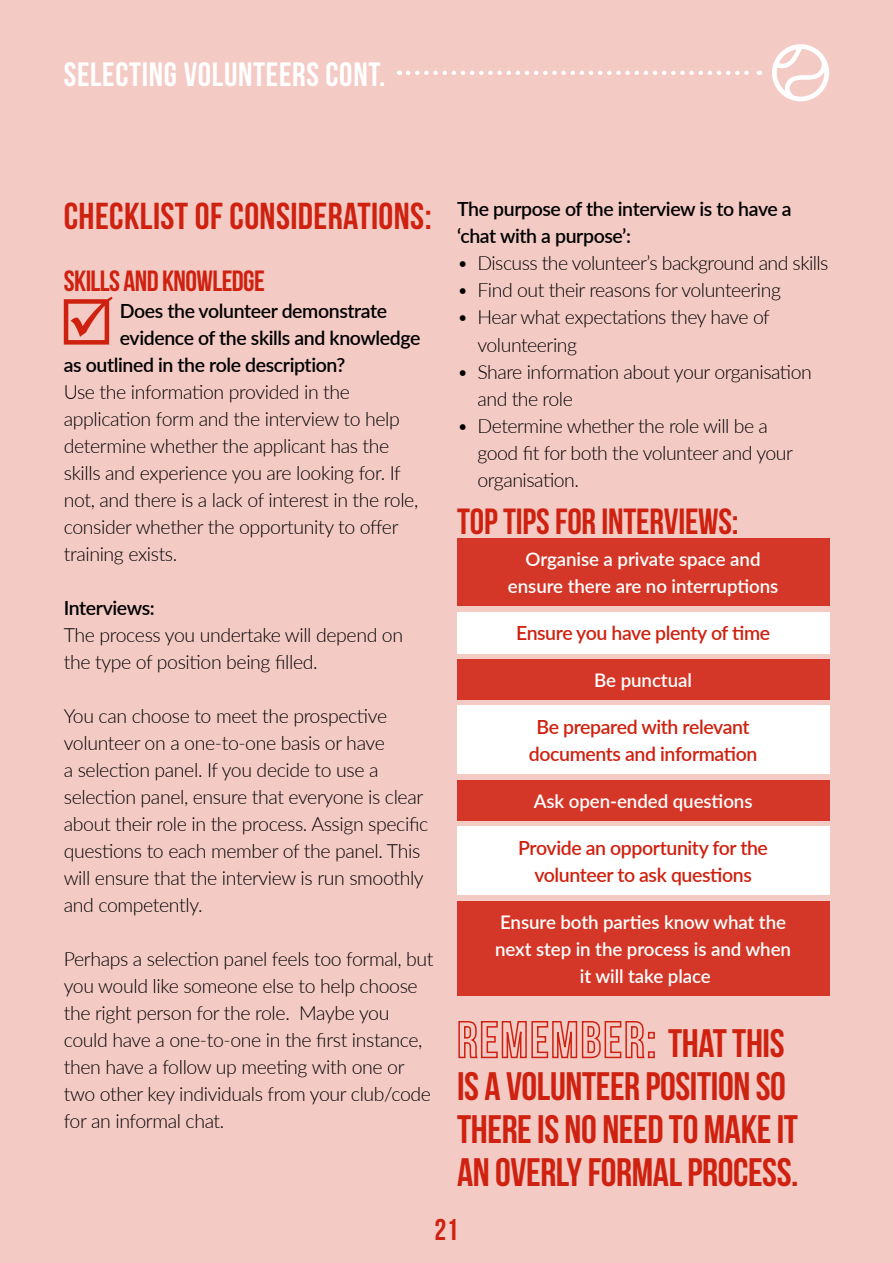
<style>
.page{position:relative;width:893px;height:1263px;background:#f4cac5}
.page>*{position:absolute;margin:0;border:0;box-sizing:border-box;transform-origin:0 0}
.t1{font:39.75px/42.8px "Bebas Neue";letter-spacing:-.01em;color:#cf210f}
.t2{font:37.5px "Bebas Neue";letter-spacing:.01em;color:#cf210f}
.t3{font:36.3px "Bebas Neue";letter-spacing:-.005em;color:#cf210f}
.t4{font:33.75px "Bebas Neue";letter-spacing:.02em;color:#fff}
.t5{font:30px "Bebas Neue";color:#cf210f}
.t6{font:29.25px "Bebas Neue";letter-spacing:-.02em;color:#cf210f}
.t7{font:300 19.5px/27px "Lato";letter-spacing:-.02em;color:#000}
.t8{font:600 19.5px/27px "Lato";letter-spacing:-.02em;color:#000}
.t9{font:600 19.5px/27px "Lato";letter-spacing:-.02em;color:#cf210f;text-align:center}
.t10{font:600 18.75px/27px "Lato";letter-spacing:-.005em;color:#fff;text-align:center}
.s1{color:#cf210f}
</style>
<div class="page">
<svg style="left:408px;top:71px;width:352px;height:4px"></svg>
<svg style="left:772px;top:44px;width:57px;height:57px"></svg>
<div style="left:457px;top:538px;width:372px;height:68px;background:#d43727"></div>
<div style="left:457px;top:659px;width:372px;height:41px;background:#d43727"></div>
<div style="left:457px;top:780px;width:372px;height:41px;background:#d43727"></div>
<div style="left:457px;top:901px;width:372px;height:94px;background:#d43727"></div>
<div style="left:457px;top:612px;width:372px;height:41px;background:#fff"></div>
<div style="left:457px;top:706px;width:372px;height:68px;background:#fff"></div>
<div style="left:457px;top:827px;width:372px;height:68px;background:#fff"></div>
<svg style="left:458px;top:1021px;width:197px;height:38px"></svg>
<h3 class="t4" style="left:64px;top:56px;width:323px">SELECTING VOLUNTEERS CONT.</h3>
<h2 class="t2" style="left:64px;top:196px;width:369px">CHECKLIST OF CONSIDERATIONS:</h2>
<h3 class="t6" style="left:64px;top:264px;width:203px">SKILLS AND KNOWLEDGE</h3>
<p class="t8" style="left:58px;top:296px;width:330px"><span class="s1">☑</span> Does the volunteer demonstrate</p>
<p class="t8" style="left:120px;top:323px;width:302px">evidence of the skills and knowledge</p>
<p class="t8" style="left:64px;top:350px;width:283px">as outlined in the role description?</p>
<p class="t7" style="left:64px;top:377px;width:356px">Use the information provided in the application form and the interview to help determine whether the applicant has the skills and experience you are looking for. If not, and there is a lack of interest in the role, consider whether the opportunity to offer training exists.</p>
<p class="t8" style="left:64px;top:593px;width:93px">Interviews:</p>
<p class="t7" style="left:64px;top:620px;width:341px">The process you undertake will depend on the type of position being filled.</p>
<p class="t7" style="left:64px;top:701px;width:366px">You can choose to meet the prospective volunteer on a one-to-one basis or have<br>a selection panel. If you decide to use a selection panel, ensure that everyone is clear about their role in the process. Assign specific questions to each member of the panel. This will ensure that the interview is run smoothly and competently.</p>
<p class="t7" style="left:64px;top:944px;width:371px">Perhaps a selection panel feels too formal, but you would like someone else to help choose the right person for the role. Maybe you could have a one-to-one in the first instance, then have a follow up meeting with one or two other key individuals from your club/code for an informal chat.</p>
<p class="t8" style="left:457px;top:195px;width:336px">The purpose of the interview is to have a ‘chat with a purpose’:</p>
<p class="t7" style="left:457px;top:249px;width:373px">• Discuss the volunteer’s background and skills</p>
<p class="t7" style="left:457px;top:276px;width:325px">• Find out their reasons for volunteering</p>
<p class="t7" style="left:477px;top:303px;width:294px;text-indent:-20px">• Hear what expectations they have of volunteering</p>
<p class="t7" style="left:477px;top:357px;width:336px;text-indent:-20px">• Share information about your organisation and the role</p>
<p class="t7" style="left:477px;top:411px;width:317px;text-indent:-20px">• Determine whether the role will be a good fit for both the volunteer and your organisation.</p>
<h3 class="t3" style="left:457px;top:502px;width:283px">TOP TIPS FOR INTERVIEWS:</h3>
<p class="t10" style="left:508px;top:545px;width:272px">Organise a private space and ensure there are no interruptions</p>
<p class="t9" style="left:516px;top:619px;width:256px">Ensure you have plenty of time</p>
<p class="t10" style="left:594px;top:666px;width:99px">Be punctual</p>
<p class="t9" style="left:529px;top:713px;width:230px">Be prepared with relevant documents and information</p>
<p class="t10" style="left:534px;top:787px;width:220px">Ask open-ended questions</p>
<p class="t9" style="left:518px;top:834px;width:251px">Provide an opportunity for the volunteer to ask questions</p>
<p class="t10" style="left:495px;top:907px;width:297px">Ensure both parties know what the next step in the process is and when it will take place</p>
<h1 class="t1" style="left:457px;top:1022px;width:343px;text-indent:211px">THAT THIS<br>IS A VOLUNTEER POSITION SO<br>THERE IS NO NEED TO MAKE IT<br>AN OVERLY FORMAL PROCESS.</h1>
<h3 class="t5" style="left:435px;top:1214px;width:25px">21</h3>
</div>
